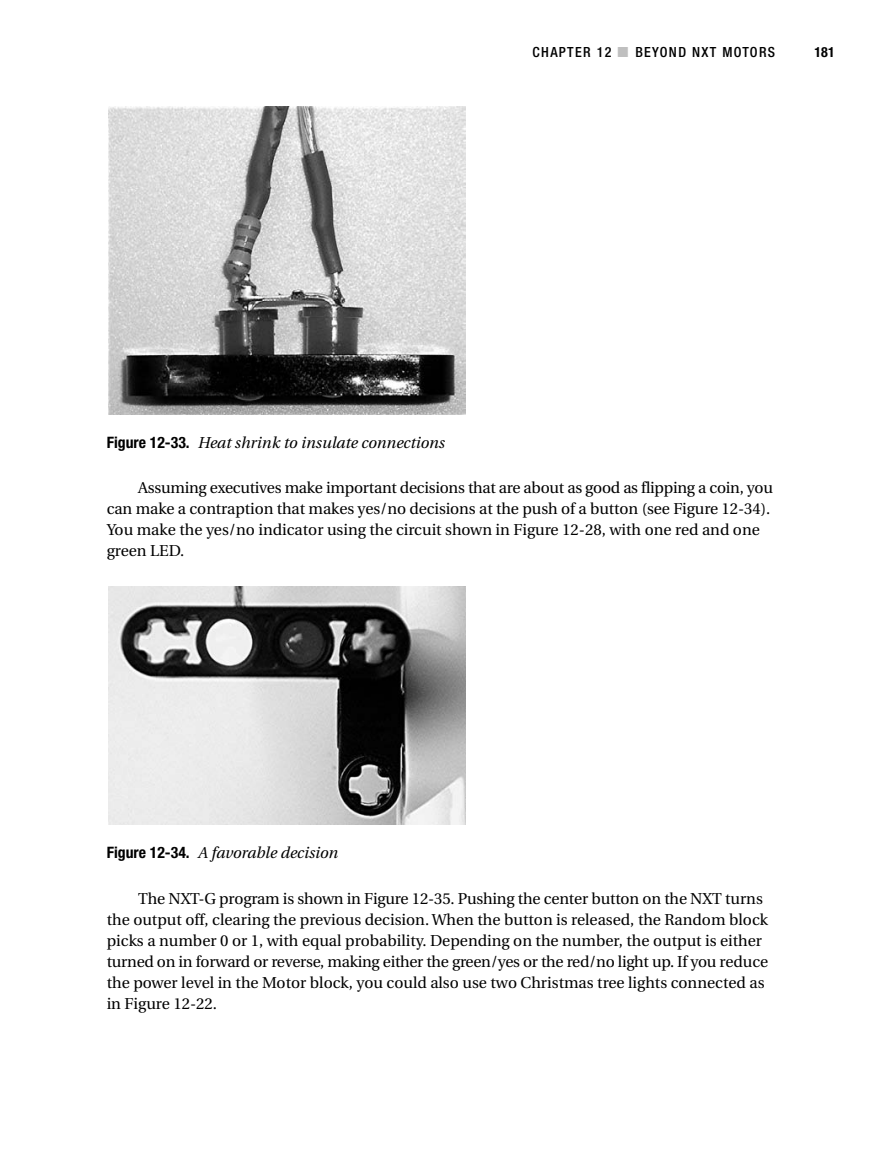
<style>
.page{position:relative;width:882px;height:1166px;background:#fff}
.page>*{position:absolute;margin:0;border:0;box-sizing:border-box;transform-origin:0 0}
.t1{font:15.75px/21px "Utopia";letter-spacing:-.005em;color:#000}
.t2{font:italic 15.75px "Utopia";color:#000}
.t3{font:500 condensed 14px "Helvetica Neue";letter-spacing:.095em;color:#000}
.t4{font:700 condensed 14px "Helvetica Neue";color:#000}
.s1{color:#bfbfbf}
.s2{font-family:"Helvetica Neue";font-weight:700;font-style:normal;font-stretch:condensed}
</style>
<div class="page">
<svg style="left:108px;top:106px;width:358px;height:719px"></svg>
<p class="t3" style="left:533px;top:47px;width:244px">CHAPTER 12 <span class="s1">■</span> BEYOND NXT MOTORS</p>
<p class="t4" style="left:815px;top:47px;width:22px">181</p>
<p class="t2" style="left:107px;top:436px;width:340px"><span class="s2">Figure 12-33.</span> Heat shrink to insulate connections</p>
<p class="t1" style="left:107px;top:478px;width:668px;text-indent:32px">Assuming executives make important decisions that are about as good as flipping a coin, you can make a contraption that makes yes/no decisions at the push of a button (see Figure 12-34).<br>You make the yes/no indicator using the circuit shown in Figure 12-28, with one red and one green LED.</p>
<p class="t2" style="left:107px;top:846px;width:233px"><span class="s2">Figure 12-34.</span> A favorable decision</p>
<p class="t1" style="left:107px;top:889px;width:663px;text-indent:32px">The NXT-G program is shown in Figure 12-35. Pushing the center button on the NXT turns the output off, clearing the previous decision. When the button is released, the Random block picks a number 0 or 1, with equal probability. Depending on the number, the output is either turned on in forward or reverse, making either the green/yes or the red/no light up. If you reduce the power level in the Motor block, you could also use two Christmas tree lights connected as in Figure 12-22.</p>
</div>
